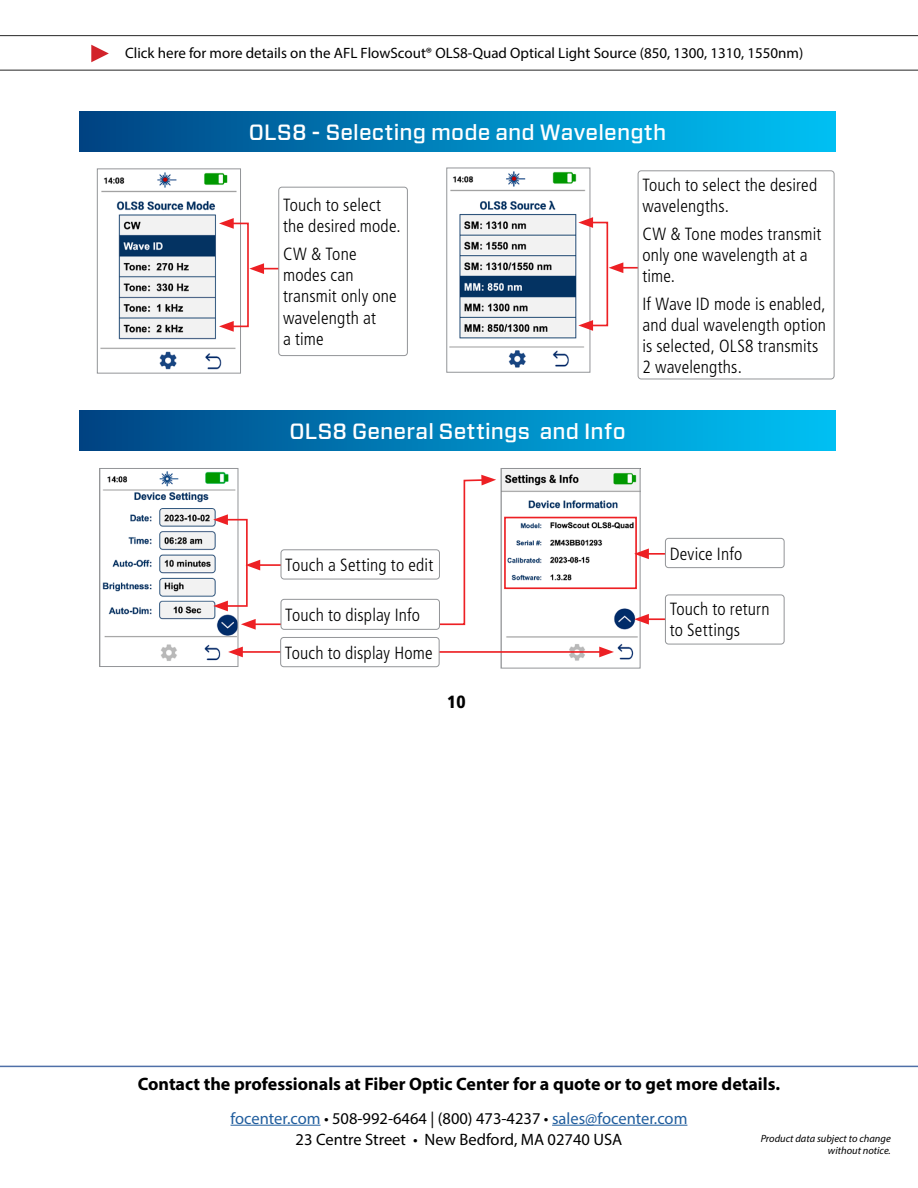
<style>
.page{position:relative;width:918px;height:1188px;background:#fff}
.page>*{position:absolute;margin:0;border:0;box-sizing:border-box;transform-origin:0 0}
.t1{font:500 22.05px "Forza";letter-spacing:.01em;color:#fff}
.t2{font:700 18px "Myriad Pro";color:#000}
.t3{font:300 condensed 17.7px/21.1px "Frutiger LT Std";letter-spacing:.01em;color:#000}
.t4{font:900 condensed 17.7px "Frutiger LT Std";color:#000}
.t5{font:16.5px "Myriad Pro";color:#215e9e}
.t6{font:16.5px "Myriad Pro";color:#000}
.t7{font:15px "Myriad Pro";color:#000}
.t8{font:italic 10.5px/12.6px "Myriad Pro";color:#000;text-align:right}
.s1{color:#000}
</style>
<div class="page">
<hr style="left:231px;top:1125px;width:90px;height:1px;background:#215e9e">
<hr style="left:552px;top:1125px;width:135px;height:1px;background:#215e9e">
<hr style="left:0;top:1066px;width:918px;height:1px;background:#4f70a8">
<hr style="left:0;top:70px;width:918px;height:1px;background:#262626">
<svg style="left:91px;top:45px;width:18px;height:17px"></svg>
<hr style="left:0;top:35px;width:918px;height:1px;background:#262626">
<img style="left:449px;top:171px;width:137px;height:197px">
<div style="left:446px;top:168px;width:144px;height:205px;border:1px solid #939598"></div>
<img style="left:100px;top:172px;width:139px;height:198px">
<div style="left:97px;top:168px;width:144px;height:206px;border:1px solid #939598"></div>
<div style="left:80px;top:111px;width:755px;height:40px;background:linear-gradient(to right,#004484,#00c4f6)"></div>
<div style="left:80px;top:410px;width:755px;height:40px;background:linear-gradient(to right,#004484,#00c4f6)"></div>
<img style="left:503px;top:470px;width:136px;height:191px">
<div style="left:501px;top:468px;width:140px;height:201px;border:1px solid #939598"></div>
<hr style="left:261px;top:268px;width:41px;height:1px;background:#ed2024">
<svg style="left:249px;top:263px;width:15px;height:11px"></svg>
<div style="left:279px;top:187px;width:128px;height:169px;background:#fff;border-radius:3px"></div>
<div style="left:278px;top:187px;width:130px;height:169px;border:1px solid #939598;border-radius:3px"></div>
<hr style="left:620px;top:267px;width:42px;height:2px;background:#ed2024">
<svg style="left:609px;top:262px;width:14px;height:11px"></svg>
<div style="left:638px;top:171px;width:196px;height:208px;background:#fff;border-radius:3px"></div>
<div style="left:638px;top:171px;width:196px;height:208px;border:1px solid #939598;border-radius:3px"></div>
<img style="left:102px;top:471px;width:134px;height:190px">
<div style="left:99px;top:468px;width:139px;height:199px;border:1px solid #939598"></div>
<hr style="left:239px;top:651px;width:364px;height:2px;background:#ed2024">
<svg style="left:228px;top:647px;width:15px;height:10px"></svg>
<svg style="left:599px;top:647px;width:15px;height:10px"></svg>
<div style="left:281px;top:637px;width:158px;height:30px;background:#fff;border-radius:3px"></div>
<div style="left:280px;top:637px;width:159px;height:30px;border:1px solid #939598;border-radius:3px"></div>
<hr style="left:645px;top:618px;width:77px;height:2px;background:#ed2024">
<svg style="left:634px;top:614px;width:15px;height:11px"></svg>
<div style="left:665px;top:595px;width:119px;height:49px;background:#fff;border-radius:3px"></div>
<div style="left:665px;top:595px;width:119px;height:49px;border:1px solid #939598;border-radius:3px"></div>
<hr style="left:645px;top:553px;width:77px;height:2px;background:#ed2024">
<svg style="left:637px;top:548px;width:12px;height:11px"></svg>
<div style="left:665px;top:538px;width:119px;height:30px;background:#fff;border-radius:3px"></div>
<div style="left:665px;top:538px;width:119px;height:30px;border:1px solid #939598;border-radius:3px"></div>
<div style="left:229px;top:223px;width:20px;height:104px;border:2px solid #ed2024"></div>
<svg style="left:219px;top:321px;width:15px;height:11px"></svg>
<svg style="left:219px;top:218px;width:15px;height:11px"></svg>
<div style="left:589px;top:222px;width:19px;height:104px;border:2px solid #ed2024"></div>
<svg style="left:578px;top:320px;width:15px;height:11px"></svg>
<svg style="left:578px;top:217px;width:15px;height:11px"></svg>
<svg style="left:241px;top:475px;width:255px;height:155px"></svg>
<div style="left:281px;top:550px;width:158px;height:29px;background:#fff;border-radius:3px"></div>
<div style="left:281px;top:550px;width:159px;height:29px;border:1px solid #939598;border-radius:3px"></div>
<div style="left:224px;top:519px;width:24px;height:88px;border:2px solid #ed2024"></div>
<svg style="left:213px;top:601px;width:15px;height:10px"></svg>
<svg style="left:213px;top:514px;width:15px;height:11px"></svg>
<div style="left:504px;top:517px;width:133px;height:72px;border:2px solid #ed2024"></div>
<p class="t7" style="left:125px;top:44px;width:680px">Click here for more details on the AFL FlowScout® OLS8-Quad Optical Light Source (850, 1300, 1310, 1550nm)</p>
<p class="t1" style="left:249px;top:118px;width:419px">OLS8 - Selecting mode and Wavelength</p>
<p class="t3" style="left:283px;top:195px;width:119px">Touch to select the desired mode.</p>
<p class="t3" style="left:283px;top:244px;width:115px">CW &amp; Tone modes can transmit only one wavelength at<br>a time</p>
<p class="t3" style="left:642px;top:175px;width:176px">Touch to select the desired wavelengths.</p>
<p class="t3" style="left:642px;top:223px;width:181px">CW &amp; Tone modes transmit only one wavelength at a time.</p>
<p class="t3" style="left:642px;top:293px;width:185px">If Wave ID mode is enabled, and dual wavelength option is selected, OLS8 transmits<br>2 wavelengths.</p>
<p class="t1" style="left:289px;top:417px;width:338px">OLS8 General Settings and Info</p>
<p class="t3" style="left:285px;top:554px;width:150px">Touch a Setting to edit</p>
<p class="t3" style="left:670px;top:543px;width:74px">Device Info</p>
<p class="t3" style="left:285px;top:596px;width:149px;line-height:37.7px">Touch to display Info<br>Touch to display Home</p>
<p class="t3" style="left:670px;top:599px;width:101px">Touch to return to Settings</p>
<p class="t4" style="left:447px;top:692px;width:20px">10</p>
<p class="t2" style="left:138px;top:1072px;width:644px">Contact the professionals at Fiber Optic Center for a quote or to get more details.</p>
<p class="t5" style="left:231px;top:1108px;width:458px">focenter.com <span class="s1">• 508-992-6464 | (800) 473-4237 •</span> sales@focenter.com</p>
<p class="t6" style="left:296px;top:1129px;width:328px">23 Centre Street • New Bedford, MA 02740 USA</p>
<p class="t8" style="left:761px;top:1132px;width:132px">Product data subject to change without notice.</p>
</div>
